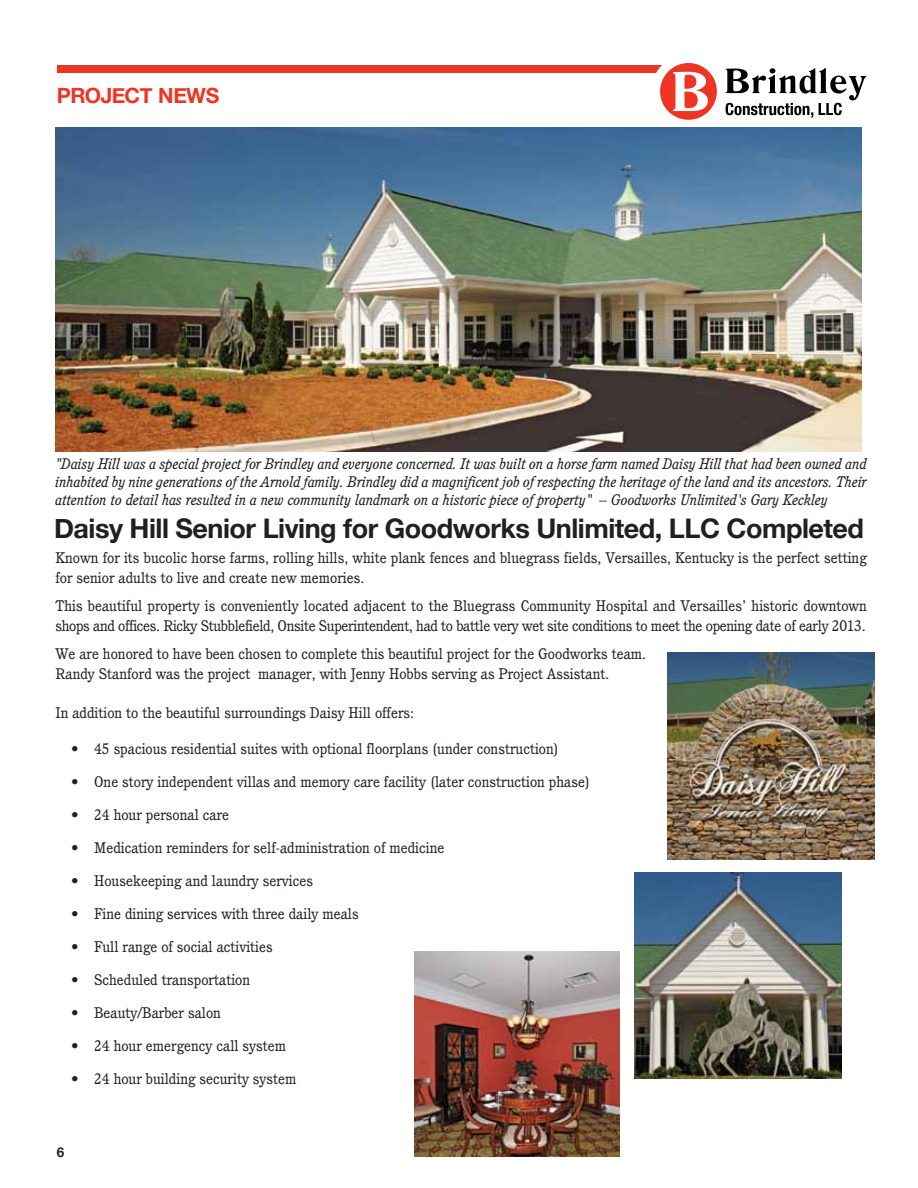
<style>
.page{position:relative;width:918px;height:1188px;background:#fff}
.page>*{position:absolute;margin:0;border:0;box-sizing:border-box;transform-origin:0 0}
.t1{font:700 27px "Helvetica Neue";letter-spacing:-.02em;color:#231f20}
.t2{font:700 21px "Helvetica Neue";letter-spacing:-.02em;color:#ee3524}
.t3{font:15px/19.5px "Cushing";color:#231f20}
.t4{font:italic 15px/18px "Cushing";color:#231f20;text-align:justify}
.t5{font:700 13.5px "Helvetica Neue";color:#231f20}
</style>
<div class="page">
<div style="left:57px;top:65px;width:634px;height:8px;background:#ee3524"></div>
<svg style="left:651px;top:63px;width:215px;height:65px"></svg>
<img style="left:56px;top:128px;width:806px;height:324px">
<img style="left:668px;top:653px;width:207px;height:206px">
<img style="left:635px;top:873px;width:206px;height:206px">
<img style="left:414px;top:951px;width:205px;height:205px">
<p class="t2" style="left:57px;top:76px;width:164px">PROJECT NEWS</p>
<p class="t4" style="left:55px;top:454px;width:813px">"Daisy Hill was a special project for Brindley and everyone concerned. It was built on a horse farm named Daisy Hill that had been owned and inhabited by nine generations of the Arnold family. Brindley did a magnificent job of respecting the heritage of the land and its ancestors. Their attention to detail has resulted in a new community landmark on a historic piece of property" – Goodworks Unlimited's Gary Keckley</p>
<p class="t1" style="left:54px;top:504px;width:812px">Daisy Hill Senior Living for Goodworks Unlimited, LLC Completed</p>
<p class="t3" style="left:55px;top:548px;width:813px">Known for its bucolic horse farms, rolling hills, white plank fences and bluegrass fields, Versailles, Kentucky is the perfect setting for senior adults to live and create new memories.</p>
<p class="t3" style="left:55px;top:596px;width:813px">This beautiful property is conveniently located adjacent to the Bluegrass Community Hospital and Versailles’ historic downtown shops and offices. Ricky Stubblefield, Onsite Superintendent, had to battle very wet site conditions to meet the opening date of early 2013.</p>
<p class="t3" style="left:55px;top:644px;width:592px">We are honored to have been chosen to complete this beautiful project for the Goodworks team.<br>Randy Stanford was the project manager, with Jenny Hobbs serving as Project Assistant.</p>
<p class="t3" style="left:55px;top:702px;width:360px">In addition to the beautiful surroundings Daisy Hill offers:</p>
<p class="t3" style="left:71px;top:738px;width:489px">• 45 spacious residential suites with optional floorplans (under construction)</p>
<p class="t3" style="left:71px;top:771px;width:520px">• One story independent villas and memory care facility (later construction phase)</p>
<p class="t3" style="left:71px;top:804px;width:160px">• 24 hour personal care</p>
<p class="t3" style="left:71px;top:837px;width:375px">• Medication reminders for self-administration of medicine</p>
<p class="t3" style="left:71px;top:870px;width:244px">• Housekeeping and laundry services</p>
<p class="t3" style="left:71px;top:903px;width:289px">• Fine dining services with three daily meals</p>
<p class="t3" style="left:71px;top:936px;width:203px">• Full range of social activities</p>
<p class="t3" style="left:71px;top:969px;width:181px">• Scheduled transportation</p>
<p class="t3" style="left:71px;top:1002px;width:152px">• Beauty/Barber salon</p>
<p class="t3" style="left:71px;top:1035px;width:217px">• 24 hour emergency call system</p>
<p class="t3" style="left:71px;top:1068px;width:227px">• 24 hour building security system</p>
<p class="t5" style="left:57px;top:1140px;width:9px">6</p>
</div>
